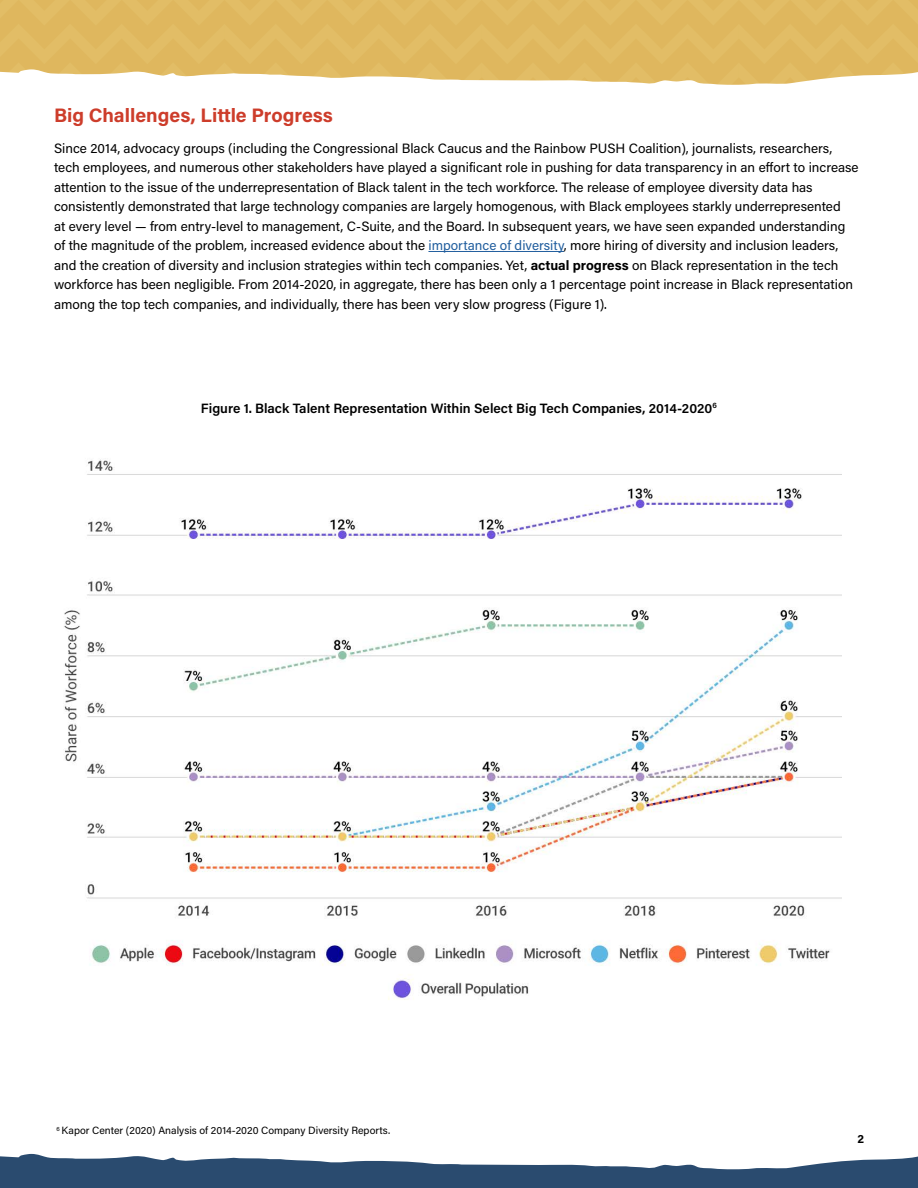
<style>
.page{position:relative;width:918px;height:1188px;background:#fff}
.page>*{position:absolute;margin:0;border:0;box-sizing:border-box;transform-origin:0 0}
.t1{font:700 19.5px "Acumin Pro";color:#cd3d2b}
.t2{font:13.5px/19.5px "Acumin Pro";color:#000}
.t3{font:600 13.5px "Acumin Pro";color:#000}
.t4{font:700 12px "Acumin Pro";color:#000}
.t5{font:10.5px "Acumin Pro";color:#000}
.s1{color:#215e9e}
.s2{font-weight:700}
</style>
<div class="page">
<div style="left:0;top:0;width:918px;height:69px;background:#dfb75e"></div>
<hr style="left:428px;top:251px;width:136px;height:1px;background:#215e9e">
<img style="left:0;top:69px;width:918px;height:16px">
<img style="left:64px;top:459px;width:778px;height:541px">
<img style="left:0;top:1154px;width:918px;height:34px">
<h1 class="t1" style="left:54px;top:102px;width:281px">Big Challenges, Little Progress</h1>
<p class="t2" style="left:54px;top:138px;width:806px">Since 2014, advocacy groups (including the Congressional Black Caucus and the Rainbow PUSH Coalition), journalists, researchers, tech employees, and numerous other stakeholders have played a significant role in pushing for data transparency in an effort to increase attention to the issue of the underrepresentation of Black talent in the tech workforce. The release of employee diversity data has consistently demonstrated that large technology companies are largely homogenous, with Black employees starkly underrepresented<br>at every level — from entry-level to management, C-Suite, and the Board. In subsequent years, we have seen expanded understanding of the magnitude of the problem, increased evidence about the <span class="s1">importance of diversity</span>, more hiring of diversity and inclusion leaders, and the creation of diversity and inclusion strategies within tech companies. Yet, <span class="s2">actual progress</span> on Black representation in the tech workforce has been negligible. From 2014-2020, in aggregate, there has been only a 1 percentage point increase in Black representation among the top tech companies, and individually, there has been very slow progress (Figure 1).</p>
<p class="t3" style="left:201px;top:399px;width:518px">Figure 1. Black Talent Representation Within Select Big Tech Companies, 2014-2020<sup>6</sup></p>
<p class="t5" style="left:57px;top:1123px;width:335px"><sup>6</sup> Kapor Center (2020) Analysis of 2014-2020 Company Diversity Reports.</p>
<p class="t4" style="left:857px;top:1130px;width:8px">2</p>
</div>
